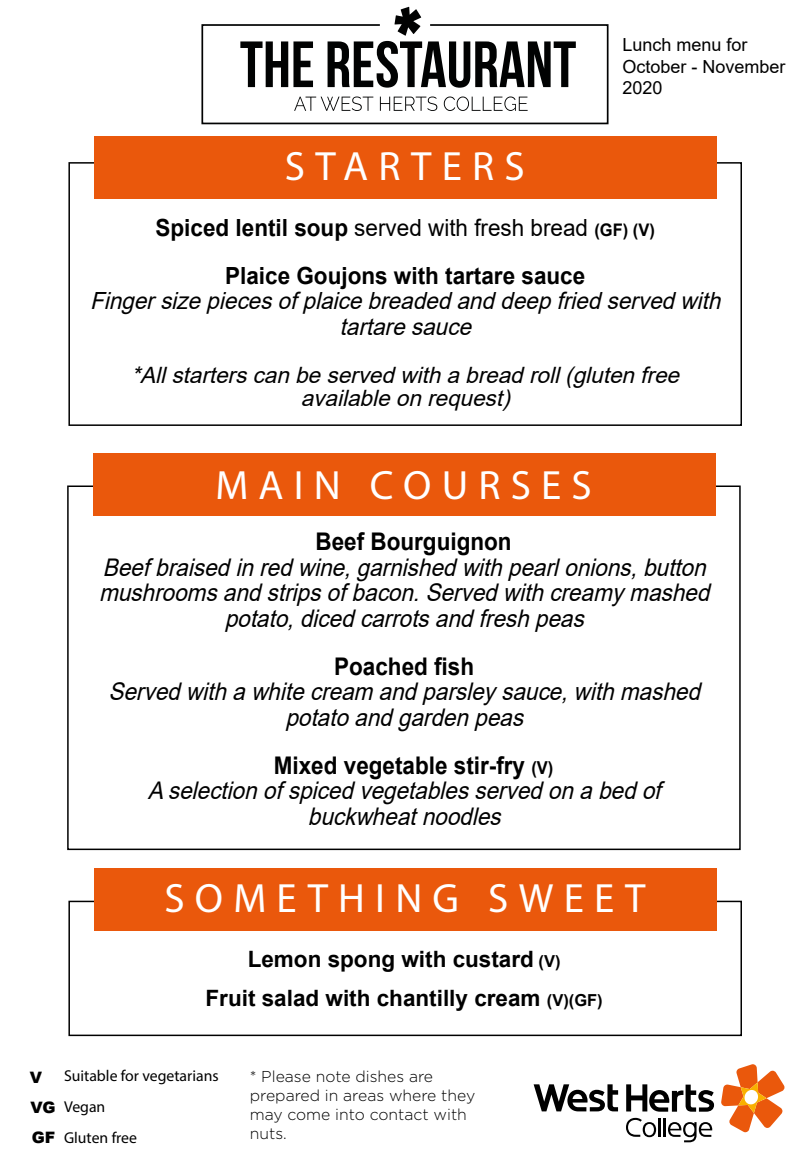
<style>
.page{position:relative;width:810px;height:1171px;background:#fff}
.page>*{position:absolute;margin:0;border:0;box-sizing:border-box;transform-origin:0 0}
.t1{font:40.95px "Myriad Pro";letter-spacing:.25em;color:#fff}
.t2{font:italic 24.3px/25.5px "Arial";color:#000;text-align:center;scale:.93 1}
.t3{font:700 24.3px "Arial";color:#000;scale:.93 1}
.t4{font:700 23.7px/48px "Arial";color:#000;text-align:center;scale:.95 1}
.t5{font:italic 23.7px/25.5px "Arial";color:#000;text-align:center;scale:.95 1}
.t6{font:italic 22.5px/22.5px "Arial";color:#000;text-align:center}
.t7{font:700 22.5px/39px "Arial";color:#000;text-align:center}
.t8{font:18px/21.6px "Arial";color:#000}
.t9{font:300 15.75px/18.9px "Gotham";color:#000}
.t10{font:15.75px/30.9px "Myriad Pro";color:#000}
.t11{font:900 15.75px/29.7px "Arial";color:#000}
.s1{font-weight:400}
.s2{font-size:17.4px}
.s3{font-weight:700;font-style:normal}
.s4{font-weight:700;font-style:normal;font-size:17.85px}
.s5{font-size:16.5px}
</style>
<div class="page">
<svg style="left:201px;top:24px;width:408px;height:100px"></svg>
<svg style="left:328px;top:7px;width:248px;height:81px"></svg>
<div style="left:94px;top:868px;width:623px;height:62px;background:#ea580c"></div>
<svg style="left:534px;top:1084px;width:84px;height:27px"></svg>
<svg style="left:626px;top:1084px;width:88px;height:27px"></svg>
<svg style="left:626px;top:1117px;width:86px;height:24px"></svg>
<svg style="left:721px;top:1064px;width:63px;height:67px"></svg>
<div style="left:68px;top:162px;width:674px;height:264px;border:2px solid #000"></div>
<div style="left:94px;top:136px;width:622px;height:62px;background:#ea580c"></div>
<div style="left:93px;top:453px;width:622px;height:63px;background:#ea580c"></div>
<p class="t8" style="left:622px;top:34px;width:165px">Lunch menu for<br>October - November<br>2020</p>
<h1 class="t1" style="left:285px;top:141px;width:241px">STARTERS</h1>
<p class="t4" style="left:156px;top:204px;width:527px">Spiced lentil soup <span class="s1">served with fresh bread</span> <span class="s2">(GF) (V)<br></span>Plaice Goujons with tartare sauce</p>
<p class="t5" style="left:90px;top:288px;width:673px">Fingersizepiecesofplaicebreadedanddeepfriedservedwith tartaresauce</p>
<p class="t6" style="left:131px;top:363px;width:556px">*Allstarterscanbeservedwithabreadroll(glutenfree availableonrequest)</p>
<h1 class="t1" style="left:216px;top:460px;width:378px">MAIN COURSES</h1>
<p class="t3" style="left:315px;top:524px;width:213px">Beef Bourguignon</p>
<p class="t2" style="left:99px;top:554px;width:666px">Beef braisedinredwine,garnishedwithpearlonions,button mushroomsandstripsofbacon.Servedwithcreamymashed potato,dicedcarrotsandfreshpeas</p>
<p class="t3" style="left:334px;top:649px;width:152px">Poached fish</p>
<p class="t2" style="left:108px;top:678px;width:646px">Servedwithawhitecream andparsleysauce,withmashed potatoandgardenpeas</p>
<p class="t2" style="left:148px;top:752px;width:561px"><span class="s3">Mixed vegetable stir-fry</span> <span class="s4">(V)<br></span>Aselectionofspicedvegetablesservedonabedof buckwheatnoodles</p>
<h1 class="t1" style="left:164px;top:873px;width:483px">SOMETHING SWEET</h1>
<p class="t7" style="left:206px;top:939px;width:399px">Lemon spong with custard <span class="s5">(V)<br></span>Fruit salad with chantilly cream <span class="s5">(V)(GF)</span></p>
<p class="t11" style="left:30px;top:1062px;width:27px">V<br>VG<br>GF</p>
<p class="t10" style="left:64px;top:1059px;width:156px">Suitable for vegetarians<br>Vegan<br>Gluten free</p>
<p class="t9" style="left:250px;top:1066px;width:227px">* Please note dishes are prepared in areas where they may come into contact with nuts.</p>
</div>
